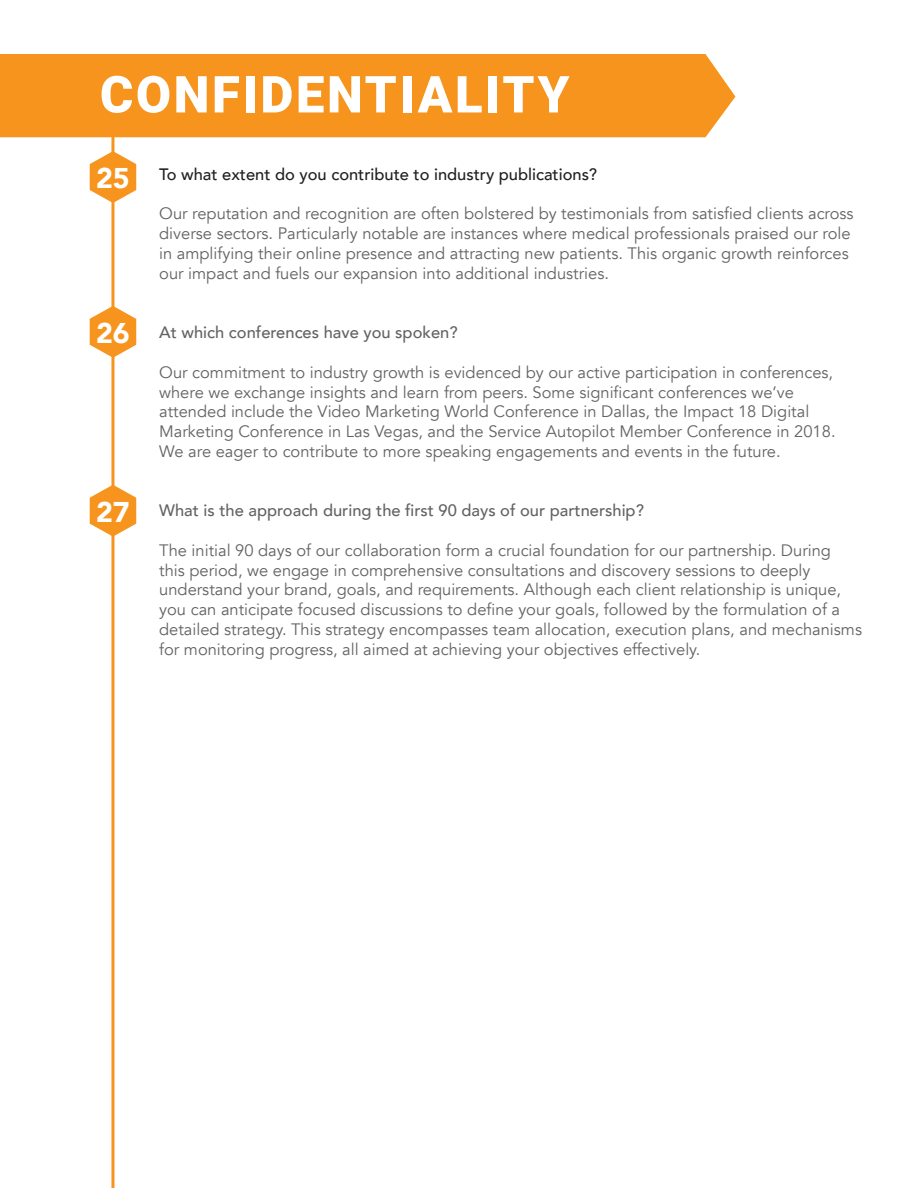
<style>
.page{position:relative;width:918px;height:1188px;background:#fff}
.page>*{position:absolute;margin:0;border:0;box-sizing:border-box;transform-origin:0 0}
.t1{font:900 51px "Roboto";letter-spacing:.05em;color:#fff}
.t2{font:900 28.5px "Avenir";color:#fff}
.t3{font:16.5px/19.8px "Avenir";color:#636366}
.t4{font:500 16.5px "Avenir";color:#636366}
.t5{font:500 16.5px "Avenir";color:#231f20}
</style>
<div class="page">
<hr style="left:111px;top:74px;width:3px;height:1114px;background:#f7941d">
<svg style="left:90px;top:151px;width:46px;height:52px"></svg>
<svg style="left:90px;top:306px;width:46px;height:52px"></svg>
<svg style="left:90px;top:485px;width:46px;height:52px"></svg>
<div style="left:0;top:54px;width:735px;height:83px;background:#f7941d"></div>
<p class="t1" style="left:100px;top:59px;width:471px">CONFIDENTIALITY</p>
<p class="t2" style="left:96px;top:154px;width:35px">25</p>
<p class="t5" style="left:159px;top:160px;width:440px">To what extent do you contribute to industry publications?</p>
<p class="t3" style="left:159px;top:204px;width:696px">Our reputation and recognition are often bolstered by testimonials from satisfied clients across diverse sectors. Particularly notable are instances where medical professionals praised our role in amplifying their online presence and attracting new patients. This organic growth reinforces our impact and fuels our expansion into additional industries.</p>
<p class="t2" style="left:96px;top:308px;width:35px">26</p>
<p class="t4" style="left:159px;top:318px;width:300px">At which conferences have you spoken?</p>
<p class="t3" style="left:159px;top:362px;width:678px">Our commitment to industry growth is evidenced by our active participation in conferences, where we exchange insights and learn from peers. Some significant conferences we’ve attended include the Video Marketing World Conference in Dallas, the Impact 18 Digital Marketing Conference in Las Vegas, and the Service Autopilot Member Conference in 2018.<br>We are eager to contribute to more speaking engagements and events in the future.</p>
<p class="t2" style="left:96px;top:487px;width:35px">27</p>
<p class="t4" style="left:159px;top:496px;width:486px">What is the approach during the first 90 days of our partnership?</p>
<p class="t3" style="left:159px;top:541px;width:704px">The initial 90 days of our collaboration form a crucial foundation for our partnership. During<br>this period, we engage in comprehensive consultations and discovery sessions to deeply understand your brand, goals, and requirements. Although each client relationship is unique, you can anticipate focused discussions to define your goals, followed by the formulation of a detailed strategy. This strategy encompasses team allocation, execution plans, and mechanisms for monitoring progress, all aimed at achieving your objectives effectively.</p>
</div>
